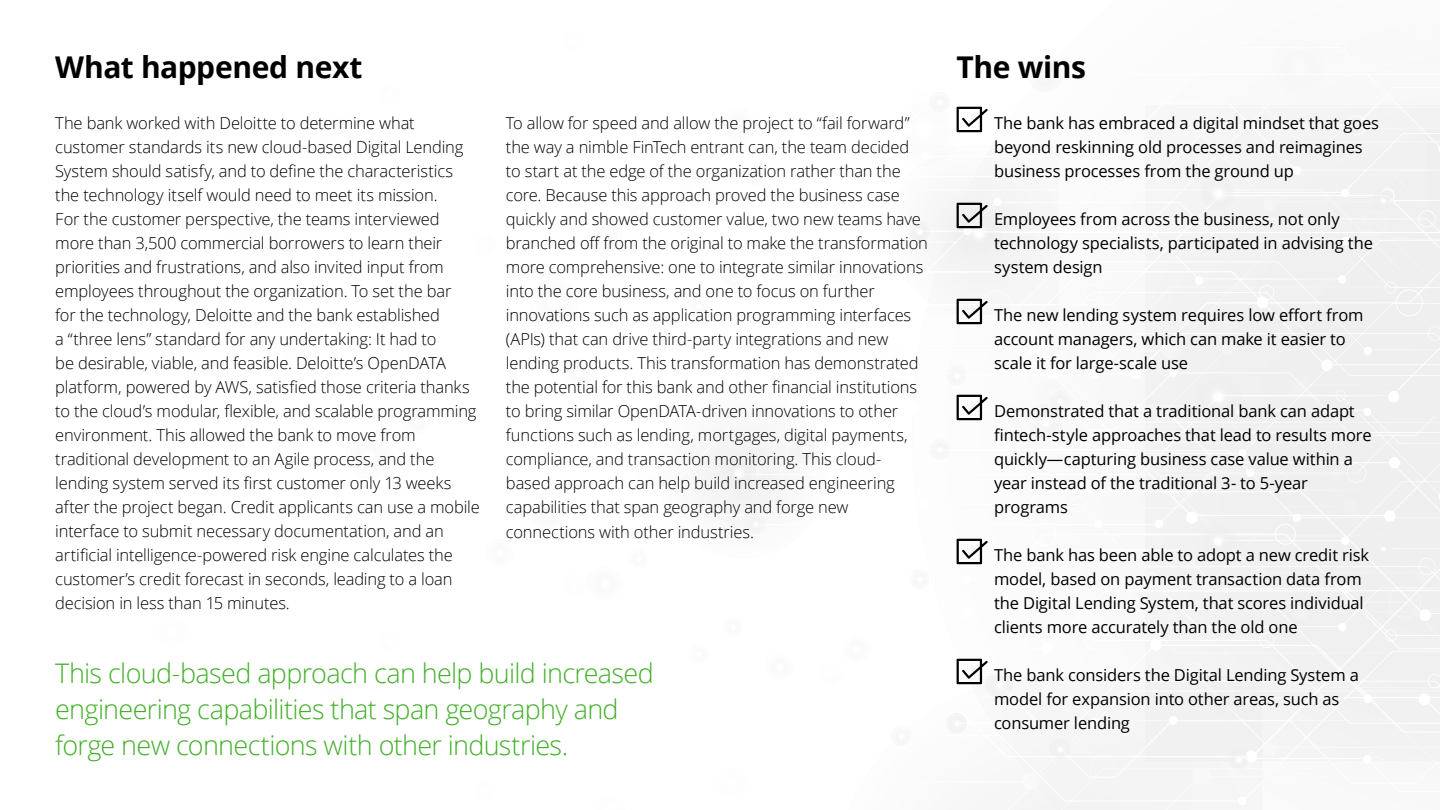
<style>
.page{position:relative;width:1440px;height:810px;background:#fff}
.page>*{position:absolute;margin:0;border:0;box-sizing:border-box;transform-origin:0 0}
.t1{font:700 30px "Open Sans";letter-spacing:-.015em;color:#000}
.t2{font:300 27px/36px "Open Sans";letter-spacing:-.025em;color:#43b02a}
.t3{font:300 16.5px/24px "Open Sans";letter-spacing:-.01em;color:#000}
.t4{font:16.5px/24px "Open Sans";letter-spacing:-.01em;color:#000}
</style>
<div class="page">
<div style="left:486px;top:539px;width:27px;height:27px;background:#fbfbfb;border-radius:14px"></div>
<div style="left:403px;top:408px;width:27px;height:27px;background:#fbfbfb;border-radius:14px"></div>
<div style="left:533px;top:502px;width:27px;height:27px;background:#fbfbfb;border-radius:14px"></div>
<div style="left:565px;top:360px;width:27px;height:27px;background:#fbfbfb;border-radius:14px"></div>
<div style="left:587px;top:566px;width:35px;height:34px;background:#fbfbfb;border-radius:17px"></div>
<div style="left:689px;top:644px;width:20px;height:19px;background:#fbfbfb;border-radius:10px"></div>
<div style="left:629px;top:549px;width:19px;height:19px;background:#fbfbfb;border-radius:10px"></div>
<div style="left:723px;top:617px;width:20px;height:19px;background:#fbfbfb;border-radius:10px"></div>
<div style="left:721px;top:108px;width:35px;height:34px;background:#fbfbfb;border-radius:17px"></div>
<div style="left:689px;top:296px;width:20px;height:20px;background:#fbfbfb;border-radius:10px"></div>
<div style="left:629px;top:201px;width:19px;height:20px;background:#fbfbfb;border-radius:10px"></div>
<div style="left:723px;top:269px;width:20px;height:20px;background:#fbfbfb;border-radius:10px"></div>
<div style="left:746px;top:166px;width:19px;height:20px;background:#fbfbfb;border-radius:10px"></div>
<div style="left:658px;top:388px;width:169px;height:169px;background:#f9f9f9;border-radius:50%"></div>
<div style="left:909px;top:105px;width:531px;height:705px;background:#f5f5f5"></div>
<h1 class="t1" style="left:55px;top:46px;width:309px">What happened next</h1>
<p class="t3" style="left:55px;top:111px;width:426px">The bank worked with Deloitte to determine what customer standards its new cloud-based Digital Lending System should satisfy, and to define the characteristics the technology itself would need to meet its mission.<br>For the customer perspective, the teams interviewed more than 3,500 commercial borrowers to learn their priorities and frustrations, and also invited input from employees throughout the organization. To set the bar<br>for the technology, Deloitte and the bank established<br>a “three lens” standard for any undertaking: It had to<br>be desirable, viable, and feasible. Deloitte’s OpenDATA platform, powered by AWS, satisfied those criteria thanks to the cloud’s modular, flexible, and scalable programming environment. This allowed the bank to move from traditional development to an Agile process, and the lending system served its first customer only 13 weeks after the project began. Credit applicants can use a mobile interface to submit necessary documentation, and an artificial intelligence-powered risk engine calculates the customer’s credit forecast in seconds, leading to a loan decision in less than 15 minutes.</p>
<p class="t3" style="left:506px;top:111px;width:424px">To allow for speed and allow the project to “fail forward” the way a nimble FinTech entrant can, the team decided to start at the edge of the organization rather than the core. Because this approach proved the business case quickly and showed customer value, two new teams have branched off from the original to make the transformation more comprehensive: one to integrate similar innovations into the core business, and one to focus on further innovations such as application programming interfaces (APIs) that can drive third-party integrations and new lending products. This transformation has demonstrated the potential for this bank and other financial institutions to bring similar OpenDATA-driven innovations to other functions such as lending, mortgages, digital payments, compliance, and transaction monitoring. This cloud&shy;based approach can help build increased engineering capabilities that span geography and forge new connections with other industries.</p>
<h2 class="t2" style="left:55px;top:654px;width:600px">This cloud-based approach can help build increased engineering capabilities that span geography and forge new connections with other industries.</h2>
<h1 class="t1" style="left:957px;top:46px;width:131px">The wins</h1>
<p class="t4" style="left:994px;top:111px;width:386px">The bank has embraced a digital mindset that goes beyond reskinning old processes and reimagines business processes from the ground up</p>
<p class="t4" style="left:994px;top:207px;width:380px">Employees from across the business, not only technology specialists, participated in advising the system design</p>
<p class="t4" style="left:994px;top:303px;width:371px">The new lending system requires low effort from account managers, which can make it easier to scale it for large-scale use</p>
<p class="t4" style="left:994px;top:399px;width:379px">Demonstrated that a traditional bank can adapt fintech-style approaches that lead to results more quickly—capturing business case value within a year instead of the traditional 3- to 5-year programs</p>
<p class="t4" style="left:994px;top:543px;width:377px">The bank has been able to adopt a new credit risk model, based on payment transaction data from the Digital Lending System, that scores individual clients more accurately than the old one</p>
<p class="t4" style="left:994px;top:663px;width:366px">The bank considers the Digital Lending System a model for expansion into other areas, such as consumer lending</p>
</div>
